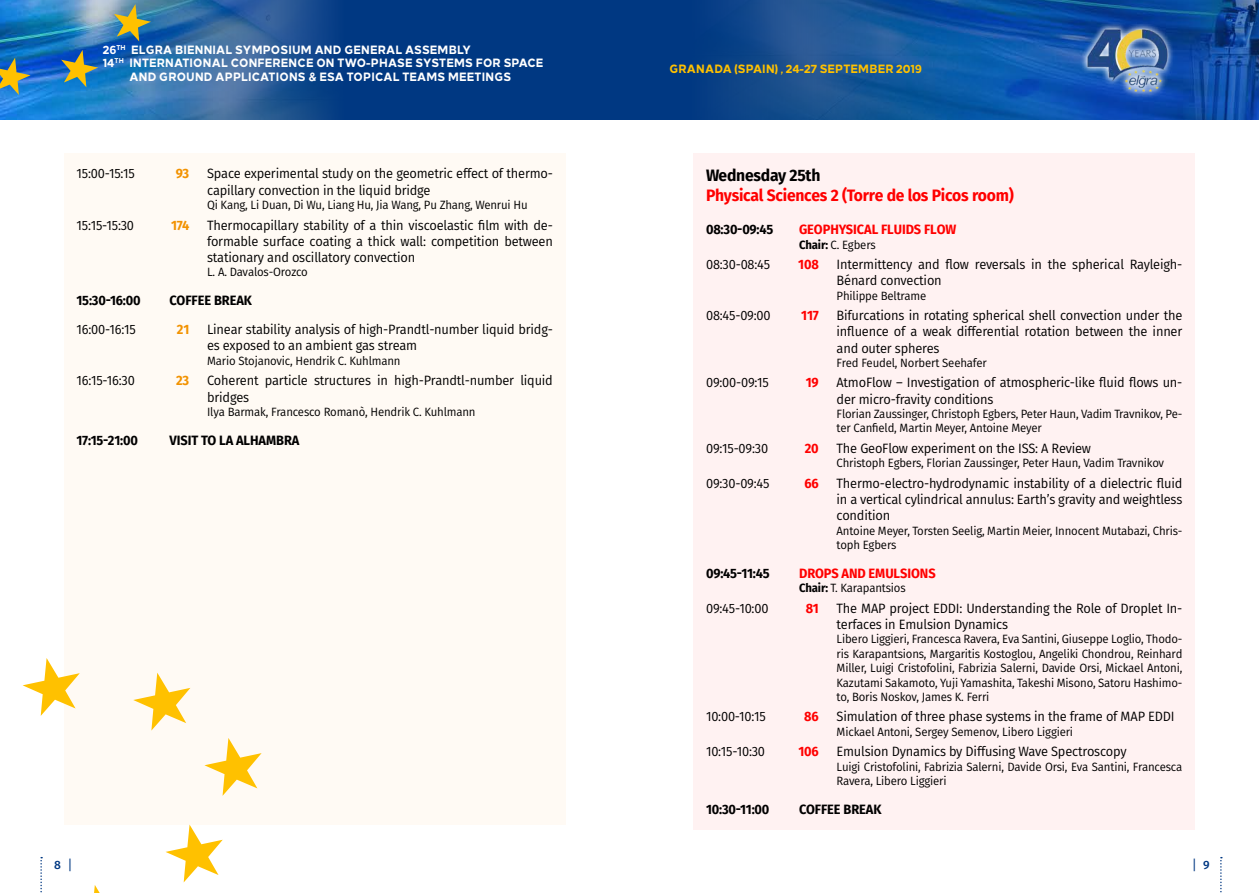
<style>
.page{position:relative;width:1259px;height:893px;background:#fff}
.page>*{position:absolute;margin:0;border:0;box-sizing:border-box;transform-origin:0 0}
.t1{font:700 16.5px "Fira Sans";letter-spacing:-.015em;color:#f00;scale:.95 1}
.t2{font:700 16.5px "Fira Sans";letter-spacing:-.015em;color:#000;scale:.95 1}
.t3{font:13.5px/16.2px "Fira Sans";letter-spacing:-.015em;color:#000;scale:.95 1}
.t4{font:700 13.5px "Fira Sans";letter-spacing:-.005em;color:#000;scale:.95 1}
.t5{font:700 13.5px "Fira Sans";letter-spacing:-.015em;color:#f00;scale:.95 1}
.t6{font:700 13.5px "Fira Sans";letter-spacing:-.015em;color:#f29200;scale:.95 1}
.t7{font:13.5px "Scene Std";color:#003882}
.t8{font:12px/14.4px "Fira Sans";letter-spacing:-.015em;color:#000;scale:.95 1}
.t9{font:800 12px "Loew";letter-spacing:.02em;color:#fff;scale:.9 1}
.t10{font:800 12px "Loew";letter-spacing:.02em;color:#ffc100;scale:.9 1}
.t11{font:500 12px "Fira Sans";color:#003882}
.s1{font-weight:700}
.s2{font-family:"Scene Std";font-weight:400;font-size:13.5px}
.s3{font-family:"Fira Sans";font-weight:500;font-size:12px}
</style>
<div class="page">
<div style="left:0;top:0;width:629px;height:119px;background:#003882"></div>
<img style="left:0;top:0;width:329px;height:119px">
<div style="left:629px;top:0;width:630px;height:119px;background:#003882"></div>
<img style="left:718px;top:0;width:541px;height:119px">
<svg style="left:1080px;top:22px;width:94px;height:77px"></svg>
<img style="left:1083px;top:27px;width:88px;height:67px">
<svg style="left:114px;top:4px;width:37px;height:37px"></svg>
<svg style="left:0;top:58px;width:31px;height:37px"></svg>
<svg style="left:61px;top:50px;width:37px;height:37px"></svg>
<svg style="left:1220px;top:857px;width:2px;height:36px"></svg>
<svg style="left:40px;top:857px;width:2px;height:36px"></svg>
<div style="left:64px;top:153px;width:502px;height:672px;background:#fffaf4"></div>
<div style="left:693px;top:153px;width:502px;height:677px;background:#fff2f2"></div>
<svg style="left:204px;top:738px;width:58px;height:58px"></svg>
<svg style="left:133px;top:673px;width:57px;height:58px"></svg>
<svg style="left:23px;top:658px;width:57px;height:58px"></svg>
<svg style="left:94px;top:885px;width:6px;height:8px"></svg>
<svg style="left:165px;top:824px;width:58px;height:58px"></svg>
<p class="t9" style="left:103px;top:39px;width:374px">26<sup>TH</sup> ELGRA BIENNIAL SYM POSIUM AND GENERAL ASSEMB</p>
<p class="t9" style="left:457px;top:39px;width:17px">LY</p>
<p class="t9" style="left:103px;top:53px;width:384px">14<sup>TH</sup> INTERNATIONAL CONFERENCE ON TWO-PHASE SYSTEM</p>
<p class="t9" style="left:465px;top:53px;width:87px">S FOR SPACE</p>
<p class="t9" style="left:129px;top:66px;width:364px">AND GROUND APPLICATIONS &amp; ESA TOPICAL TEAMS MEET</p>
<p class="t9" style="left:482px;top:66px;width:34px">INGS</p>
<p class="t3" style="left:77px;top:165px;width:63px">15:00-15:15</p>
<p class="t6" style="left:176px;top:162px;width:16px">93</p>
<p class="t3" style="left:207px;top:165px;width:365px">Space experimental study on the geometric effect of thermo&shy;capillary convection in the liquid bridge</p>
<p class="t8" style="left:207px;top:197px;width:339px">Qi Kang, Li Duan, Di Wu, Liang Hu, Jia Wang, Pu Zhang, Wenrui Hu</p>
<p class="t3" style="left:77px;top:216px;width:62px">15:15-15:30</p>
<p class="t6" style="left:171px;top:213px;width:21px">174</p>
<p class="t3" style="left:207px;top:216px;width:365px;text-align:justify">Thermocapillary stability of a thin viscoelastic film with de&shy;formable surface coating a thick wall: competition between stationary and oscillatory convection</p>
<p class="t8" style="left:207px;top:265px;width:108px">L. A. Davalos-Orozco</p>
<p class="t4" style="left:77px;top:289px;width:69px">15:30-16:00</p>
<p class="t4" style="left:170px;top:289px;width:88px">COFFEE BREAK</p>
<p class="t3" style="left:77px;top:321px;width:64px">16:00-16:15</p>
<p class="t6" style="left:177px;top:318px;width:15px">21</p>
<p class="t3" style="left:207px;top:321px;width:365px">Linear stability analysis of high-Prandtl-number liquid bridg&shy;es exposed to an ambient gas stream</p>
<p class="t8" style="left:207px;top:353px;width:205px">Mario Stojanovic, Hendrik C. Kuhlmann</p>
<p class="t3" style="left:77px;top:372px;width:63px">16:15-16:30</p>
<p class="t6" style="left:176px;top:369px;width:15px">23</p>
<p class="t3" style="left:207px;top:372px;width:365px">Coherent particle structures in high-Prandtl-number liquid bridges</p>
<p class="t8" style="left:207px;top:404px;width:284px">Ilya Barmak, Francesco Romanò, Hendrik C. Kuhlmann</p>
<p class="t4" style="left:77px;top:429px;width:66px">17:15-21:00</p>
<p class="t4" style="left:170px;top:429px;width:138px">VISIT TO LA ALHAMBRA</p>
<p class="t10" style="left:669px;top:59px;width:282px">GRANADA (SPAIN) , 24-27 SEPTEMBER 2019</p>
<p class="t2" style="left:706px;top:162px;width:122px">Wednesday 25th</p>
<p class="t1" style="left:706px;top:181px;width:325px">Physical Sciences 2 (Torre de los Picos room)</p>
<p class="t4" style="left:706px;top:218px;width:72px">08:30-09:45</p>
<p class="t5" style="left:799px;top:218px;width:18px">Geophysical</p>
<p class="t5" style="left:881px;top:218px;width:8px">fluids</p>
<p class="t5" style="left:924px;top:218px;width:10px">flow</p>
<p class="t8" style="left:799px;top:237px;width:82px"><span class="s1">Chair:</span> C. Egbers</p>
<p class="t3" style="left:706px;top:256px;width:69px">08:30-08:45</p>
<p class="t5" style="left:798px;top:253px;width:23px">108</p>
<p class="t3" style="left:836px;top:256px;width:365px">Intermittency and flow reversals in the spherical Rayleigh-<br>Bénard convection</p>
<p class="t8" style="left:836px;top:288px;width:96px">Philippe Beltrame</p>
<p class="t3" style="left:706px;top:307px;width:70px">08:45-09:00</p>
<p class="t5" style="left:801px;top:304px;width:20px">117</p>
<p class="t3" style="left:836px;top:307px;width:365px;text-align:justify">Bifurcations in rotating spherical shell convection under the influence of a weak differential rotation between the inner and outer spheres</p>
<p class="t8" style="left:836px;top:355px;width:160px">Fred Feudel, Norbert Seehafer</p>
<p class="t3" style="left:706px;top:374px;width:68px">09:00-09:15</p>
<p class="t5" style="left:806px;top:371px;width:15px">19</p>
<p class="t3" style="left:836px;top:374px;width:365px">AtmoFlow – Investigation of atmospheric-like fluid flows un&shy;der micro-fravity conditions</p>
<p class="t8" style="left:836px;top:406px;width:365px">Florian Zaussinger, Christoph Egbers, Peter Haun, Vadim Travnikov, Pe&shy;ter Canfield, Martin Meyer, Antoine Meyer</p>
<p class="t3" style="left:706px;top:440px;width:67px">09:15-09:30</p>
<p class="t5" style="left:805px;top:437px;width:16px">20</p>
<p class="t3" style="left:836px;top:440px;width:269px">The GeoFlow experiment on the ISS: A Review</p>
<p class="t8" style="left:836px;top:456px;width:346px">Christoph Egbers, Florian Zaussinger, Peter Haun, Vadim Travnikov</p>
<p class="t3" style="left:706px;top:475px;width:68px">09:30-09:45</p>
<p class="t5" style="left:804px;top:472px;width:17px">66</p>
<p class="t3" style="left:836px;top:475px;width:365px;text-align:justify">Thermo-electro-hydrodynamic instability of a dielectric fluid in a vertical cylindrical annulus: Earth’s gravity and weightless condition</p>
<p class="t8" style="left:836px;top:523px;width:365px">Antoine Meyer, Torsten Seelig, Martin Meier, Innocent Mutabazi, Chris&shy;toph Egbers</p>
<p class="t4" style="left:706px;top:562px;width:68px">09:45-11:45</p>
<p class="t5" style="left:799px;top:562px;width:18px">Drops</p>
<p class="t5" style="left:841px;top:562px;width:10px">and</p>
<p class="t5" style="left:868px;top:562px;width:9px">emulsions</p>
<p class="t8" style="left:799px;top:581px;width:114px"><span class="s1">Chair:</span> T. Karapantsios</p>
<p class="t3" style="left:706px;top:600px;width:67px">09:45-10:00</p>
<p class="t5" style="left:805px;top:597px;width:15px">81</p>
<p class="t3" style="left:836px;top:600px;width:365px">The MAP project EDDI: Understanding the Role of Droplet In&shy;terfaces in Emulsion Dynamics</p>
<p class="t8" style="left:836px;top:632px;width:365px;text-align:justify">Libero Liggieri, Francesca Ravera, Eva Santini, Giuseppe Loglio, Thodo&shy;ris Karapantsions, Margaritis Kostoglou, Angeliki Chondrou, Reinhard Miller, Luigi Cristofolini, Fabrizia Salerni, Davide Orsi, Mickael Antoni, Kazutami Sakamoto, Yuji Yamashita, Takeshi Misono, Satoru Hashimo&shy;to, Boris Noskov, James K. Ferri</p>
<p class="t3" style="left:706px;top:708px;width:64px">10:00-10:15</p>
<p class="t5" style="left:804px;top:705px;width:17px">86</p>
<p class="t3" style="left:836px;top:708px;width:357px">Simulation of three phase systems in the frame of MAP EDDI</p>
<p class="t8" style="left:836px;top:724px;width:250px">Mickael Antoni, Sergey Semenov, Libero Liggieri</p>
<p class="t3" style="left:706px;top:743px;width:64px">10:15-10:30</p>
<p class="t5" style="left:798px;top:740px;width:23px">106</p>
<p class="t3" style="left:836px;top:743px;width:307px">Emulsion Dynamics by Diffusing Wave Spectroscopy</p>
<p class="t8" style="left:836px;top:759px;width:365px">Luigi Cristofolini, Fabrizia Salerni, Davide Orsi, Eva Santini, Francesca<br>Ravera, Libero Liggieri</p>
<p class="t4" style="left:706px;top:798px;width:68px">10:30-11:00</p>
<p class="t4" style="left:799px;top:798px;width:88px">COFFEE BREAK</p>
<p class="t11" style="left:54px;top:855px;width:20px">8 <span class="s2">|</span></p>
<p class="t7" style="left:1192px;top:855px;width:19px">| <span class="s3">9</span></p>
</div>
